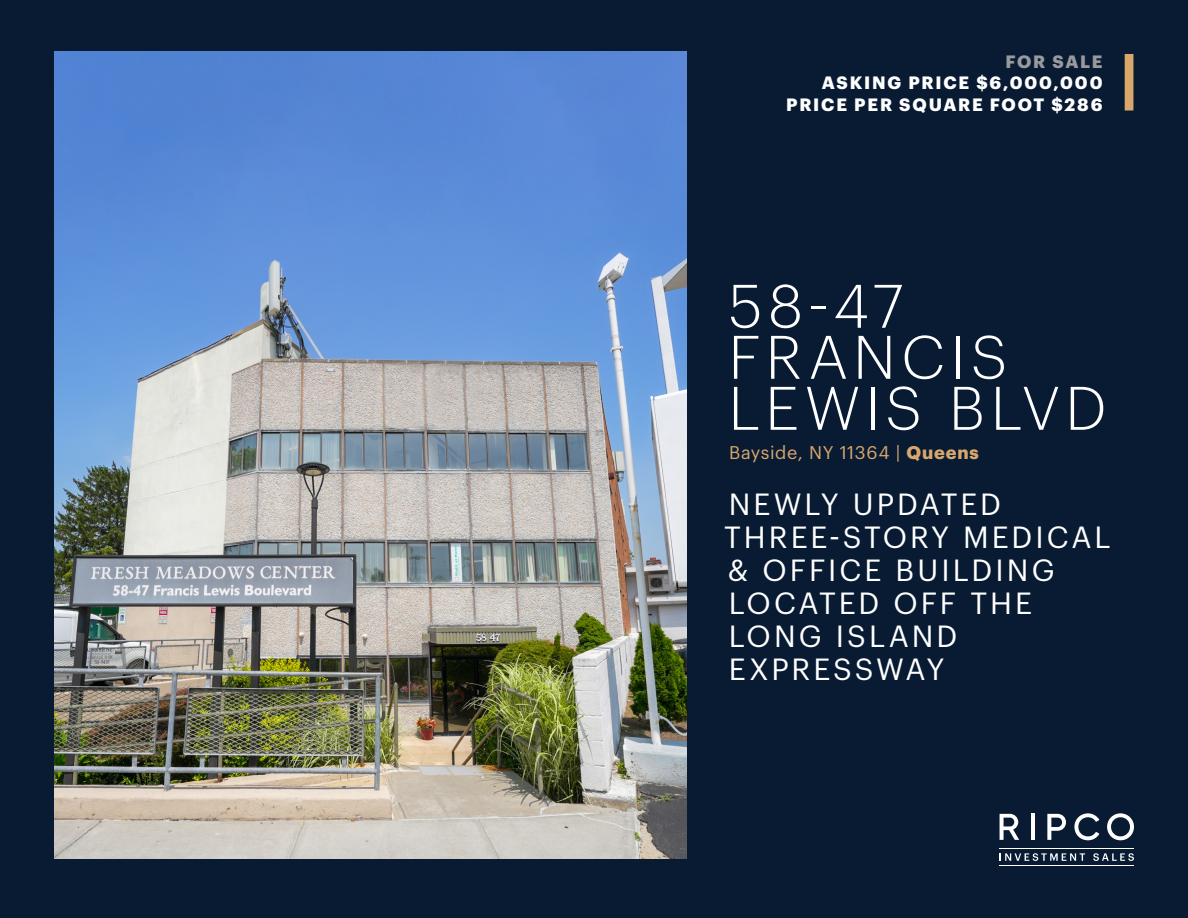
<style>
.page{position:relative;width:1188px;height:918px;background:#081b33}
.page>*{position:absolute;margin:0;border:0;box-sizing:border-box;transform-origin:0 0}
.t1{font:300 60px/51px "Graphik";letter-spacing:.09em;color:#fff}
.t2{font:30px/33px "Graphik";letter-spacing:.095em;color:#fff}
.t3{font:18px "Graphik";letter-spacing:.035em;color:#d9a76c}
.t4{font:700 17.55px "Graphik";letter-spacing:.105em;color:#fff}
.t5{font:700 17.55px "Graphik";letter-spacing:.09em;color:#99999e}
.s1{font-weight:700}
</style>
<div class="page">
<img style="left:54px;top:51px;width:633px;height:808px">
<svg style="left:1000px;top:814px;width:19px;height:26px"></svg>
<hr style="left:1031px;top:814px;width:3px;height:26px;background:#fff">
<svg style="left:1074px;top:813px;width:25px;height:27px"></svg>
<svg style="left:1107px;top:813px;width:27px;height:27px"></svg>
<svg style="left:1047px;top:814px;width:19px;height:26px"></svg>
<hr style="left:1000px;top:849px;width:134px;height:1px;background:#fff">
<hr style="left:1000px;top:865px;width:134px;height:1px;background:#fff">
<svg style="left:1000px;top:853px;width:85px;height:8px"></svg>
<svg style="left:1093px;top:853px;width:41px;height:8px"></svg>
<div style="left:1125px;top:54px;width:8px;height:57px;background:#d9a76c"></div>
<p class="t5" style="left:1005px;top:49px;width:99px">FOR SALE</p>
<p class="t4" style="left:822px;top:70px;width:282px">ASKING PRICE $6,000,000</p>
<p class="t4" style="left:786px;top:91px;width:318px">PRICE PER SQUARE FOOT $286</p>
<p class="t1" style="left:729px;top:276px;width:176px">58-47</p>
<p class="t1" style="left:728px;top:327px;width:379px">FRANCIS<br>LEWIS BLVD</p>
<p class="t3" style="left:729px;top:439px;width:251px">Bayside, NY 11364 | <span class="s1">Queens</span></p>
<p class="t2" style="left:724px;top:485px;width:388px">NEWLY UPDATED<br>THREE-STORY MEDICAL &amp; OFFICE BUILDING<br>LOCATED OFF THE<br>LONG ISLAND<br>EXPRESSWAY</p>
</div>
